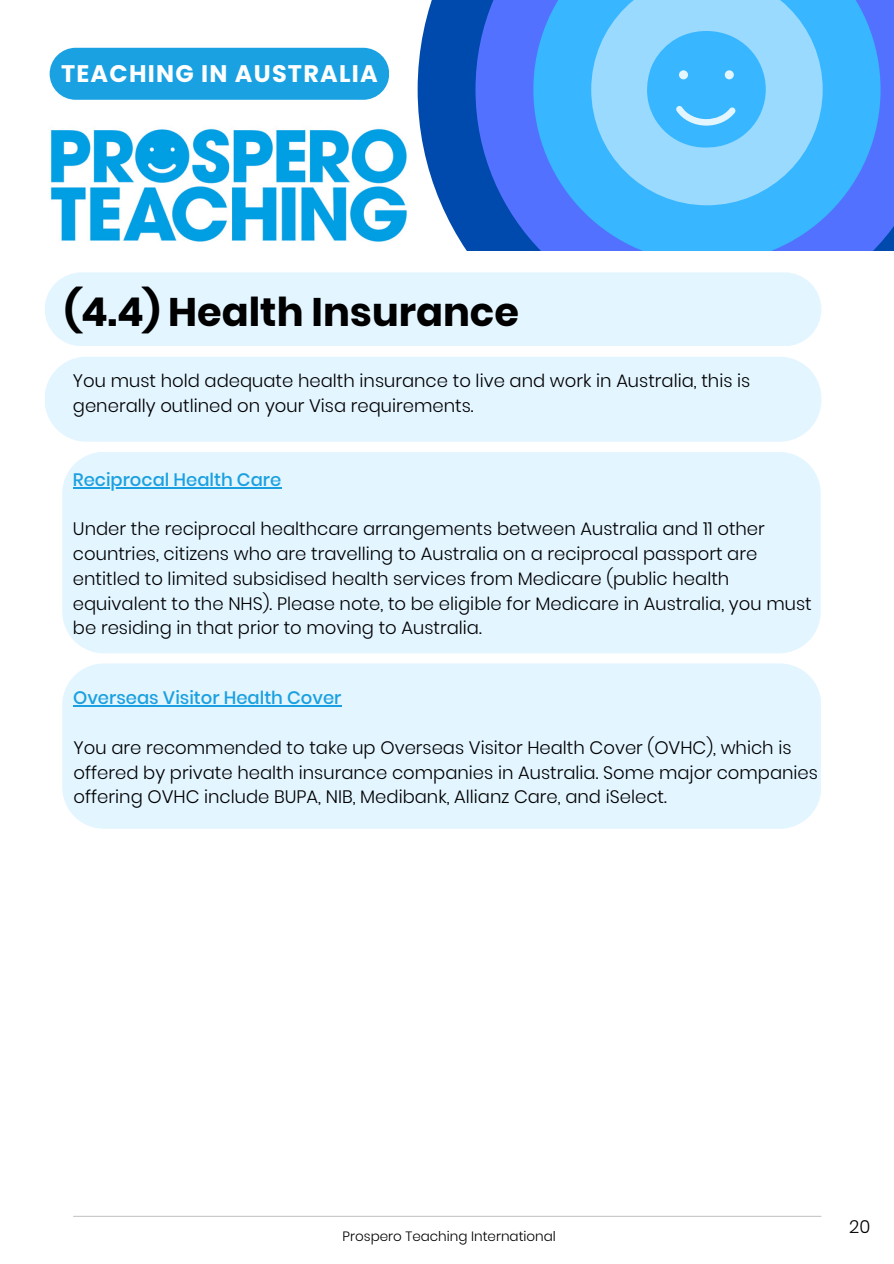
<style>
.page{position:relative;width:894px;height:1264px;background:#fff}
.page>*{position:absolute;margin:0;border:0;box-sizing:border-box;transform-origin:0 0}
.t1{font:700 39.75px "Poppins";color:#000}
.t2{font:700 24px "Poppins";letter-spacing:.05em;color:#fff}
.t3{font:300 18px/24.8px "Poppins";color:#000}
.t4{font:500 18px "Poppins";color:#1aa0e0}
.t5{font:300 13.5px "Poppins";color:#000}
</style>
<div class="page">
<hr style="left:73px;top:1215px;width:748px;height:1px;background:#c7c8c6">
<div style="left:62px;top:663px;width:758px;height:165px;background:#e3f5ff"></div>
<div style="left:62px;top:452px;width:758px;height:201px;background:#e3f5ff"></div>
<div style="left:45px;top:357px;width:776px;height:85px;background:#e3f5ff"></div>
<div style="left:45px;top:272px;width:776px;height:74px;background:#e3f5ff"></div>
<hr style="left:73px;top:487px;width:208px;height:1px;background:#1aa0e0">
<hr style="left:73px;top:705px;width:268px;height:1px;background:#1aa0e0">
<svg style="left:417px;top:0;width:58px;height:250px;fill:#004aad"></svg>
<svg style="left:475px;top:0;width:418px;height:250px;fill:#5271ff"></svg>
<svg style="left:533px;top:0;width:347px;height:250px;fill:#38b6ff"></svg>
<svg style="left:591px;top:0;width:231px;height:205px;fill:#9adaff"></svg>
<div style="left:50px;top:48px;width:339px;height:52px;background:#1aa1e2;border-radius:26px"></div>
<svg style="left:647px;top:31px;width:118px;height:117px"></svg>
<img style="left:50px;top:128px;width:357px;height:114px">
<h2 class="t2" style="left:61px;top:56px;width:318px">TEACHING IN AUSTRALIA</h2>
<h1 class="t1" style="left:65px;top:284px;width:455px">(4.4) Health Insurance</h1>
<p class="t3" style="left:73px;top:368px;width:678px">You must hold adequate health insurance to live and work in Australia, this is generally outlined on your Visa requirements.</p>
<p class="t4" style="left:73px;top:467px;width:210px">Reciprocal Health Care</p>
<p class="t3" style="left:73px;top:516px;width:740px">Under the reciprocal healthcare arrangements between Australia and 11 other countries, citizens who are travelling to Australia on a reciprocal passport are entitled to limited subsidised health services from Medicare (public health equivalent to the NHS). Please note, to be eligible for Medicare in Australia, you must be residing in that prior to moving to Australia.</p>
<p class="t4" style="left:73px;top:685px;width:270px">Overseas Visitor Health Cover</p>
<p class="t3" style="left:74px;top:735px;width:745px">You are recommended to take up Overseas Visitor Health Cover (OVHC), which is offered by private health insurance companies in Australia. Some major companies offering OVHC include BUPA, NIB, Medibank, Allianz Care, and iSelect.</p>
<p class="t5" style="left:342px;top:1227px;width:215px">Prospero Teaching International</p>
<p class="t3" style="left:849px;top:1213px;width:23px">20</p>
</div>
